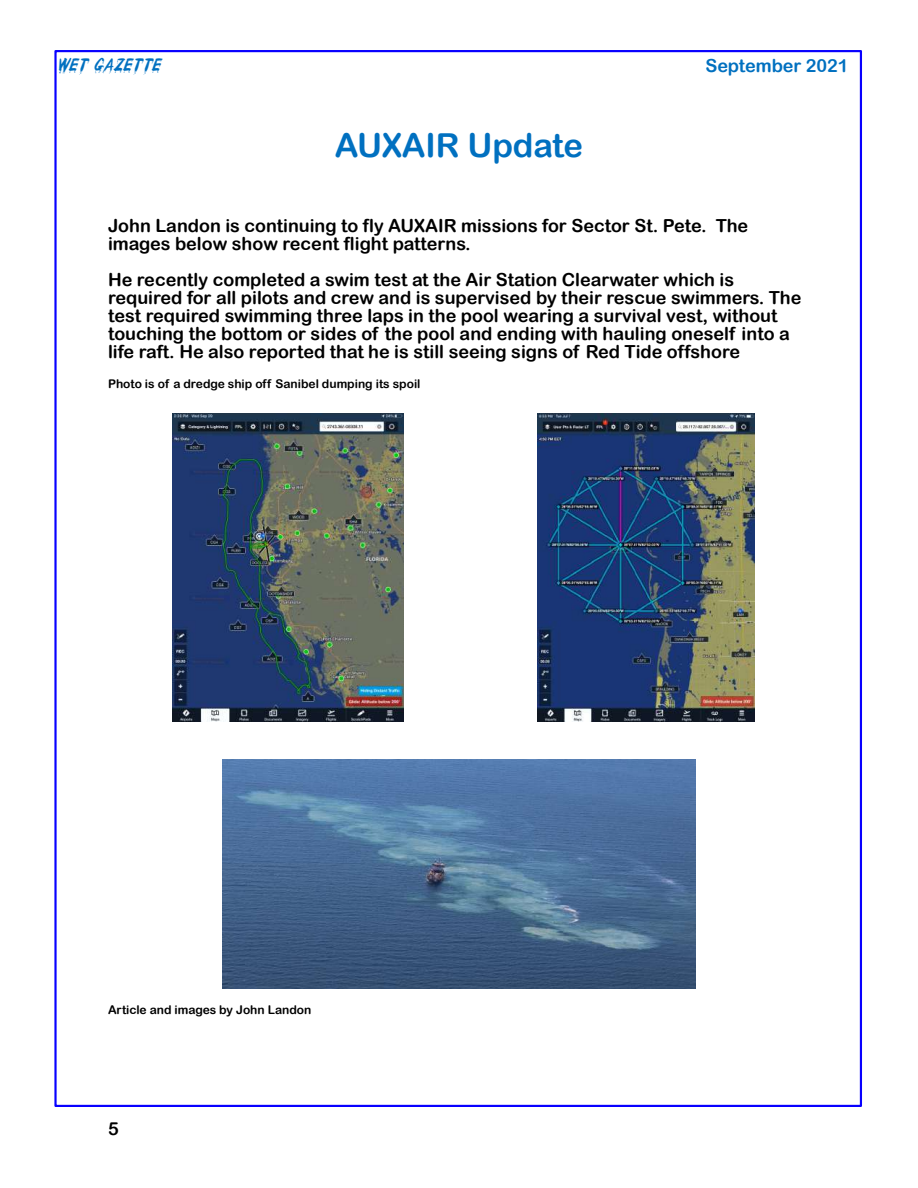
<style>
.page{position:relative;width:918px;height:1188px;background:#fff}
.page>*{position:absolute;margin:0;border:0;box-sizing:border-box;transform-origin:0 0}
.t1{font:33px "Arial Rounded MT Bold";letter-spacing:-.005em;color:#0070c0}
.t2{font:18px/18px "Arial Rounded MT Bold";color:#000}
.t3{font:18px "Arial Rounded MT Bold";letter-spacing:-.005em;color:#0070c0}
.t4{font:italic 18px "Wet Paint";color:#0070c0}
.t5{font:12px "Arial Rounded MT Bold";color:#000}
</style>
<div class="page">
<div style="left:54px;top:50px;width:808px;height:1057px;background:#fff;border:2px solid #0800ff"></div>
<img style="left:538px;top:413px;width:217px;height:309px">
<img style="left:172px;top:413px;width:232px;height:309px">
<img style="left:223px;top:759px;width:472px;height:230px">
<p class="t4" style="left:56px;top:57px;width:111px">WET GAZETTE</p>
<p class="t3" style="left:705px;top:59px;width:145px">September 2021</p>
<h1 class="t1" style="left:335px;top:132px;width:250px">AUXAIR Update</h1>
<p class="t2" style="left:108px;top:218px;width:642px">John Landon is continuing to fly AUXAIR missions for Sector St. Pete. The images below show recent flight patterns.</p>
<p class="t2" style="left:108px;top:272px;width:695px">He recently completed a swim test at the Air Station Clearwater which is required for all pilots and crew and is supervised by their rescue swimmers. The test required swimming three laps in the pool wearing a survival vest, without touching the bottom or sides of the pool and ending with hauling oneself into a life raft. He also reported that he is still seeing signs of Red Tide offshore</p>
<p class="t5" style="left:108px;top:379px;width:314px">Photo is of a dredge ship off Sanibel dumping its spoil</p>
<p class="t5" style="left:108px;top:1005px;width:205px">Article and images by John Landon</p>
<p class="t2" style="left:108px;top:1121px;width:12px">5</p>
</div>
